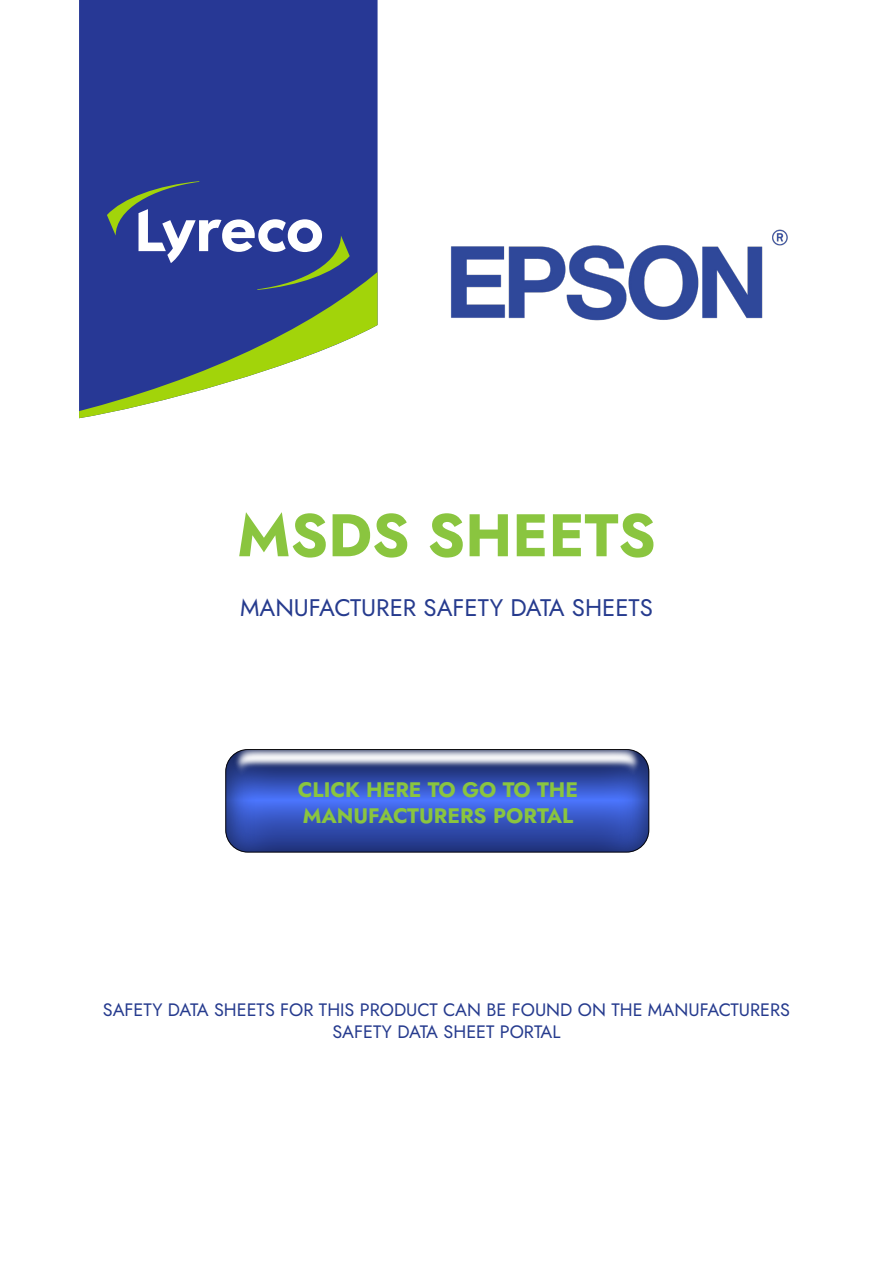
<style>
.page{position:relative;width:893px;height:1263px;background:#fff}
.page>*{position:absolute;margin:0;border:0;box-sizing:border-box;transform-origin:0 0}
.t1{font:italic 700 60px "Renner";color:#8ac53f}
.t2{font:italic 24px "Renner";color:#263b8e}
.t3{font:italic 700 21px "Renner";color:#8ac53f}
.t4{font:italic 18px "Renner";color:#263b8e}
</style>
<div class="page">
<div style="left:79px;top:0;width:299px;height:72px;background:#273895"></div>
<svg style="left:79px;top:72px;width:299px;height:346px;background:#536597"></svg>
<svg style="left:107px;top:181px;width:243px;height:109px;background:#47579c"></svg>
<div style="left:223px;top:748px;width:427px;height:106px;background:#717275;opacity:.66"></div>
<svg style="left:223px;top:748px;width:427px;height:30px;background:#7985af"></svg>
<div style="left:225px;top:749px;width:424px;height:103px;border:1px solid #231f20;border-radius:22px"></div>
<img style="left:451px;top:229px;width:337px;height:92px">
<p class="t1" style="left:237px;top:493px;width:420px">MSDS SHEETS</p>
<p class="t2" style="left:240px;top:591px;width:414px">MANUFACTURER SAFETY DATA SHEETS</p>
<p class="t3" style="left:298px;top:775px;width:282px">CLICK HERE TO GO TO THE</p>
<p class="t3" style="left:303px;top:800px;width:272px">MANUFACTURERS PORTAL</p>
<p class="t4" style="left:103px;top:998px;width:689px">SAFETY DATA SHEETS FOR THIS PRODUCT CAN BE FOUND ON THE MANUFACTURERS</p>
<p class="t4" style="left:332px;top:1019px;width:230px">SAFETY DATA SHEET PORTAL</p>
</div>
